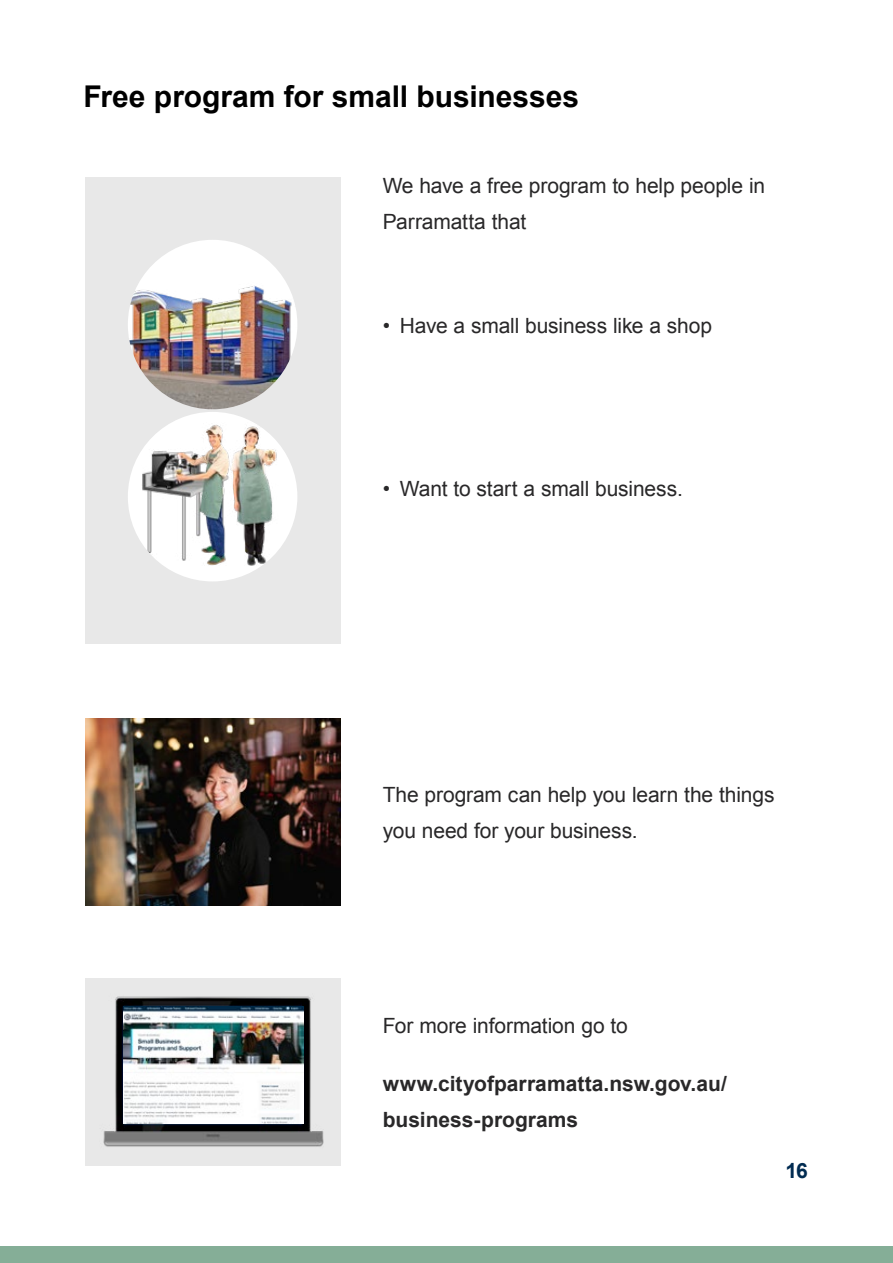
<style>
.page{position:relative;width:893px;height:1263px;background:#fff}
.page>*{position:absolute;margin:0;border:0;box-sizing:border-box;transform-origin:0 0}
.t1{font:700 30px "Arial";color:#000}
.t2{font:21px/36px "Arial";letter-spacing:-.005em;color:#292829}
.t3{font:700 21px/36px "Arial";color:#292829}
.t4{font:700 21px "Arial";color:#002b51}
</style>
<div class="page">
<div style="left:0;top:1246px;width:893px;height:17px;background:#85ae97"></div>
<div style="left:85px;top:979px;width:255px;height:187px;background:#e8e8e8"></div>
<img style="left:103px;top:996px;width:221px;height:151px">
<img style="left:123px;top:1006px;width:180px;height:117px">
<img style="left:85px;top:718px;width:255px;height:187px">
<div style="left:85px;top:177px;width:255px;height:467px;background:#e8e8e8"></div>
<img style="left:128px;top:240px;width:169px;height:169px;border-radius:85px">
<div style="left:128px;top:412px;width:169px;height:169px;background:#fff;border-radius:50%"></div>
<img style="left:141px;top:422px;width:143px;height:144px">
<h1 class="t1" style="left:84px;top:77px;width:497px">Free program for small businesses</h1>
<p class="t2" style="left:383px;top:168px;width:384px">We have a free program to help people in<br>Parramatta that</p>
<p class="t2" style="left:383px;top:308px;width:331px">• Have a small business like a shop</p>
<p class="t2" style="left:383px;top:471px;width:302px">• Want to start a small business.</p>
<p class="t2" style="left:383px;top:776px;width:393px">The program can help you learn the things you need for your business.</p>
<p class="t2" style="left:383px;top:1008px;width:247px">For more information go to</p>
<p class="t3" style="left:383px;top:1067px;width:346px">www.cityofparramatta.nsw.gov.au/ business-programs</p>
<p class="t4" style="left:785px;top:1157px;width:24px">16</p>
</div>
